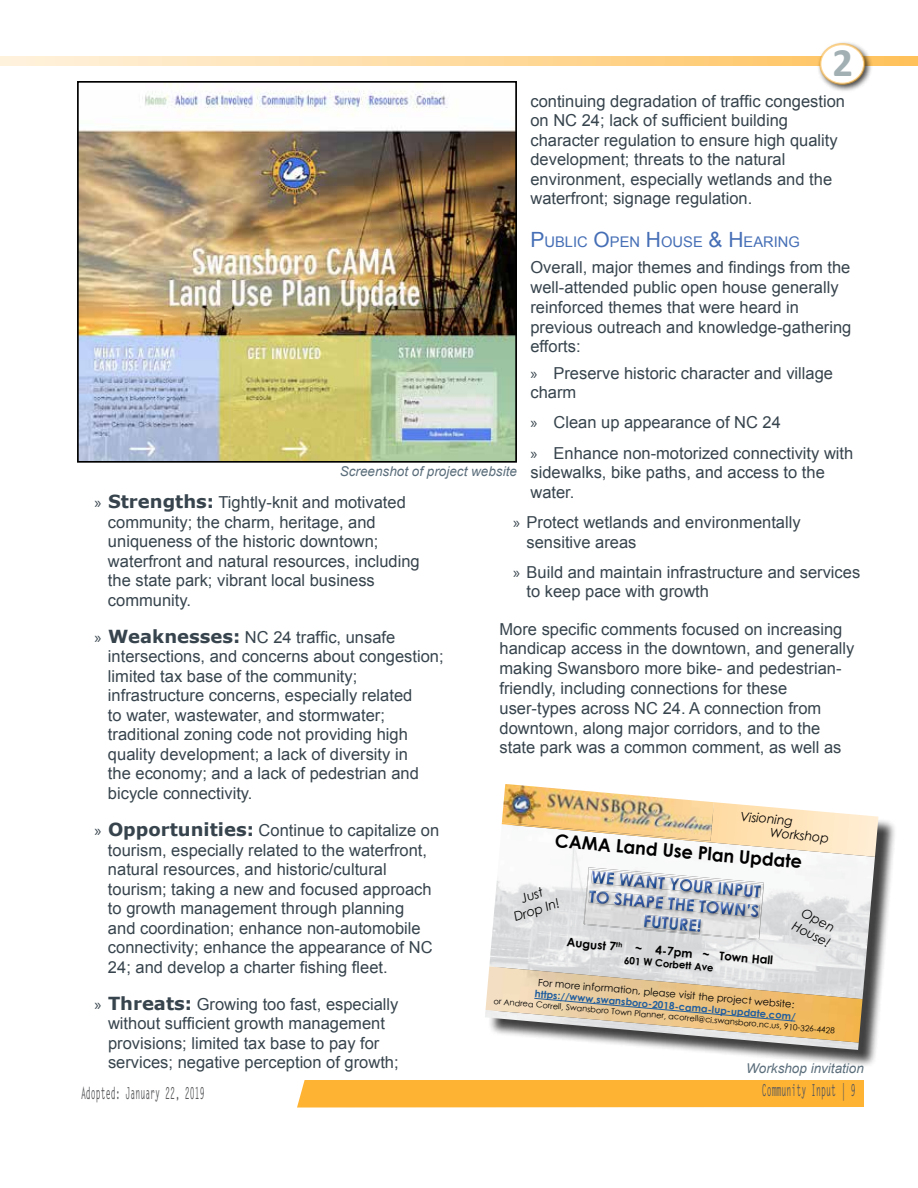
<style>
.page{position:relative;width:918px;height:1188px;background:#fff}
.page>*{position:absolute;margin:0;border:0;box-sizing:border-box;transform-origin:0 0}
.t1{font:700 40.5px "Calibri";color:#a2b0b3}
.t2{font:700 18.15px "Century Gothic";color:#000}
.t3{font:16.5px/19.5px "Arial";color:#37444d}
.t4{font:700 16.5px "Letter Gothic Std";color:#58595b;scale:.5 1}
.t5{font:14.7px "Arial";color:#466fb6}
.t6{font:italic 13.5px "Arial";color:#5c6f7c}
.t7{font:italic 12.75px/15.3px "Century Gothic";color:#000}
.t8{font:700 11.85px "Century Gothic";color:#000}
.t9{font:10.05px "Century Gothic";color:#000}
.t10{font:700 10.05px "Century Gothic";color:#215e9e}
.t11{font:700 10.05px "Century Gothic";color:#000}
.t12{font:8.25px "Century Gothic";color:#000}
.s1{font-size:21px}
.s2{font-family:"Myriad Pro"}
.s3{font-family:"Verdana";font-weight:700;font-size:18px}
</style>
<div class="page">
<svg style="left:0;top:56px;width:918px;height:10px;background:#ffdba1"></svg>
<div style="left:297px;top:1080px;width:567px;height:28px;background:#ffb333"></div>
<div style="left:817px;top:41px;width:57px;height:52px;background:#000;opacity:.75"></div>
<div style="left:820px;top:44px;width:44px;height:40px;background:#fff;border-radius:50%"></div>
<div style="left:819px;top:43px;width:46px;height:42px;border:2px solid #ffb333;border-radius:50%"></div>
<img style="left:80px;top:84px;width:434px;height:376px">
<div style="left:77px;top:81px;width:440px;height:382px;border:2px solid #000"></div>
<div style="left:488px;top:787px;width:409px;height:281px;background:#000;opacity:.75"></div>
<img style="left:488px;top:824px;width:387px;height:226px">
<svg style="left:502px;top:802px;width:377px;height:55px"></svg>
<img style="left:485px;top:966px;width:378px;height:77px">
<img style="left:502px;top:784px;width:212px;height:57px">
<svg style="left:533px;top:997px;width:263px;height:25px;background:#e3c38f"></svg>
<img style="left:584px;top:867px;width:180px;height:2px">
<img style="left:584px;top:869px;width:180px;height:70px">
<img style="left:591px;top:871px;width:170px;height:27px">
<img style="left:592px;top:871px;width:161px;height:19px">
<img style="left:589px;top:890px;width:171px;height:27px">
<img style="left:589px;top:891px;width:130px;height:22px">
<img style="left:644px;top:915px;width:57px;height:17px">
<h1 class="t1" style="left:833px;top:37px;width:22px">2</h1>
<p class="t3" style="left:530px;top:91px;width:316px">continuing degradation of traffic congestion on NC 24; lack of sufficient building character regulation to ensure high quality development; threats to the natural environment, especially wetlands and the waterfront; signage regulation.</p>
<p class="t5" style="left:530px;top:232px;width:271px"><span class="s1">P</span>UBLIC <span class="s1">O</span>PEN <span class="s1">H</span>OUSE <span class="s1">&amp; H</span> EARING</p>
<p class="t3" style="left:530px;top:258px;width:322px">Overall, major themes and findings from the well-attended public open house generally reinforced themes that were heard in previous outreach and knowledge-gathering efforts:</p>
<p class="t3" style="left:530px;top:363px;width:304px"><span class="s2">»</span> Preserve historic character and village charm</p>
<p class="t3" style="left:530px;top:408px;width:324px;line-height:30.3px"><span class="s2">»</span> Clean up appearance of NC 24<br><span class="s2">»</span> Enhance non-motorized connectivity with</p>
<p class="t3" style="left:530px;top:463px;width:296px">sidewalks, bike paths, and access to the water.</p>
<p class="t3" style="left:527px;top:513px;width:276px;text-indent:-13px"><span class="s2">»</span> Protect wetlands and environmentally sensitive areas</p>
<p class="t3" style="left:527px;top:562px;width:335px;text-indent:-13px"><span class="s2">»</span> Build and maintain infrastructure and services to keep pace with growth</p>
<p class="t3" style="left:500px;top:619px;width:356px">More specific comments focused on increasing handicap access in the downtown, and generally making Swansboro more bike- and pedestrian&shy;friendly, including connections for these user-types across NC 24. A connection from downtown, along major corridors, and to the state park was a common comment, as well as</p>
<p class="t6" style="left:340px;top:462px;width:179px">Screenshot of project website</p>
<p class="t3" style="left:108px;top:493px;width:313px;text-indent:-13px"><span class="s2">»</span> <span class="s3">Strengths:</span> Tightly-knit and motivated community; the charm, heritage, and uniqueness of the historic downtown; waterfront and natural resources, including the state park; vibrant local business community.</p>
<p class="t3" style="left:108px;top:628px;width:337px;text-indent:-13px"><span class="s2">»</span> <span class="s3">Weaknesses:</span> NC 24 traffic, unsafe intersections, and concerns about congestion; limited tax base of the community; infrastructure concerns, especially related<br>to water, wastewater, and stormwater; traditional zoning code not providing high quality development; a lack of diversity in<br>the economy; and a lack of pedestrian and bicycle connectivity.</p>
<p class="t3" style="left:108px;top:821px;width:333px;text-indent:-13px"><span class="s2">»</span> <span class="s3">Opportunities:</span> Continue to capitalize on tourism, especially related to the waterfront, natural resources, and historic/cultural tourism; taking a new and focused approach to growth management through planning<br>and coordination; enhance non-automobile connectivity; enhance the appearance of NC 24; and develop a charter fishing fleet.</p>
<p class="t3" style="left:108px;top:994px;width:292px;text-indent:-14px"><span class="s2">»</span> <span class="s3">Threats:</span> Growing too fast, especially without sufficient growth management provisions; limited tax base to pay for services; negative perception of growth;</p>
<p class="t7" style="left:772px;top:812px;width:61px;line-height:14px;text-indent:-31px;rotate:5deg">Visioning<br>Workshop</p>
<p class="t2" style="left:556px;top:827px;width:249px;rotate:5deg">CAMA Land Use Plan Update</p>
<p class="t7" style="left:507px;top:895px;width:49px;text-align:center;rotate:-18deg">Just<br>Drop In!</p>
<p class="t7" style="left:804px;top:904px;width:42px;rotate:27deg">Open<br>House!</p>
<p class="t8" style="left:568px;top:933px;width:209px;rotate:5deg">August 7<sup>th</sup> ~ 4-7pm ~ Town Hall</p>
<p class="t11" style="left:625px;top:952px;width:92px;rotate:5deg">601 W Corbett Ave</p>
<p class="t9" style="left:539px;top:975px;width:259px;rotate:5deg">For more information, please visit the project website:</p>
<p class="t10" style="left:535px;top:986px;width:263px;rotate:5deg">https://www.swansboro-2018-cama-lup-update.com/</p>
<p class="t12" style="left:494px;top:995px;width:344px;rotate:5deg">or Andrea Correll, Swansboro Town Planner, acorrell@ci.swansboro.nc.us, 910-326-4428</p>
<p class="t6" style="left:746px;top:1059px;width:119px">Workshop invitation</p>
<p class="t4" style="left:81px;top:1083px;width:249px">Adopted: January 22, 2019</p>
<p class="t4" style="left:762px;top:1080px;width:190px">Community Input | 9</p>
</div>
